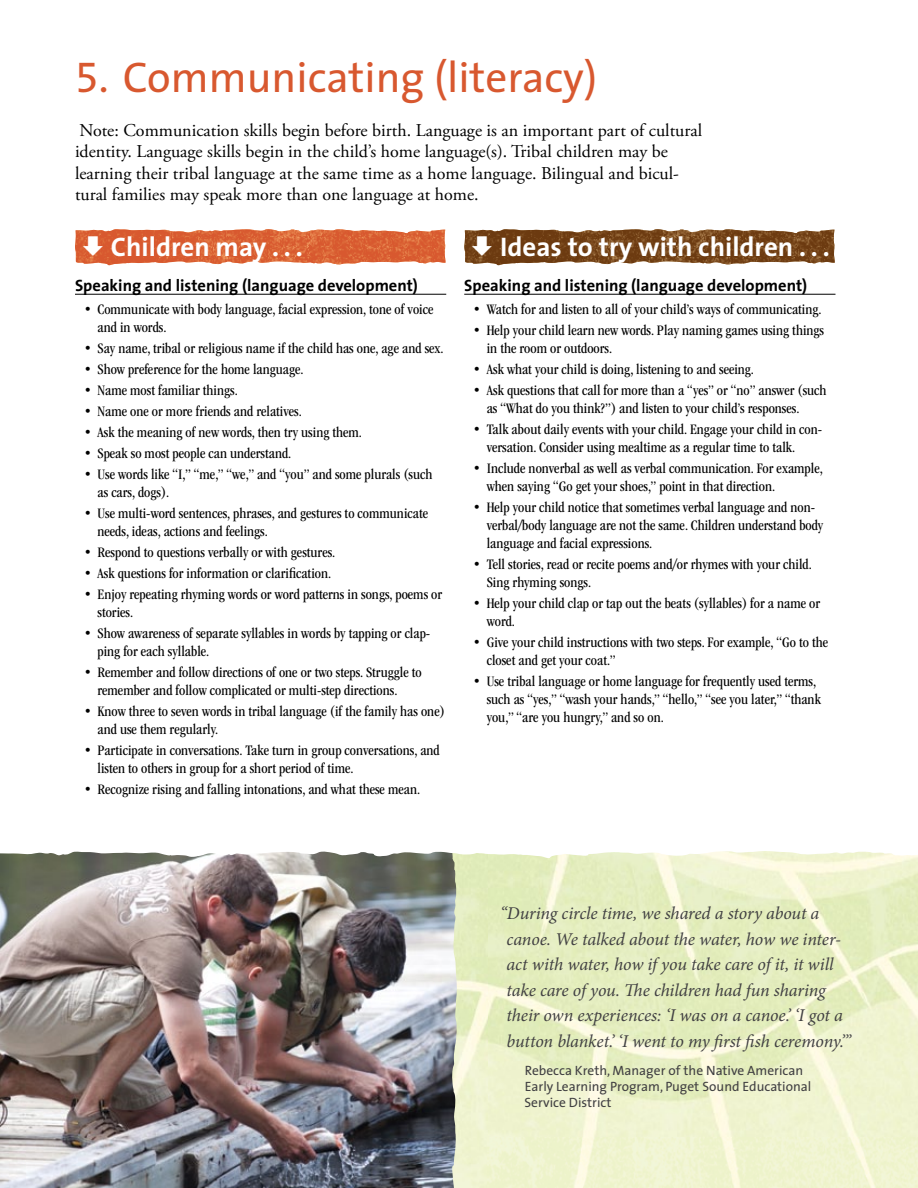
<style>
.page{position:relative;width:918px;height:1188px;background:#fff}
.page>*{position:absolute;margin:0;border:0;box-sizing:border-box;transform-origin:0 0}
.t1{font:43.2px "The Sans";color:#d8582f}
.t2{font:700 27px "The Sans";color:#fff}
.t3{font:18px/21.6px "Adobe Garamond Pro";color:#000}
.t4{font:italic 18px/25.5px "Minion Pro";letter-spacing:-.01em;color:#414042}
.t5{font:700 16.5px "The Sans";color:#000}
.t6{font:condensed 15px/18px "ITC Garamond Std";color:#000}
.t7{font:13.5px/16.2px "The Sans";color:#414042}
.s1{font-family:"The Sans Expert"}
</style>
<div class="page">
<hr style="left:75px;top:294px;width:371px;height:1px;background:#000">
<hr style="left:464px;top:294px;width:372px;height:1px;background:#000">
<img style="left:457px;top:858px;width:461px;height:330px">
<img style="left:0;top:858px;width:457px;height:330px">
<svg style="left:0;top:851px;width:918px;height:7px"></svg>
<svg style="left:75px;top:229px;width:371px;height:36px;background:#de724a"></svg>
<svg style="left:464px;top:229px;width:371px;height:36px;background:#845831"></svg>
<svg style="left:626px;top:983px;width:16px;height:13px"></svg>
<svg style="left:711px;top:1034px;width:12px;height:17px"></svg>
<svg style="left:743px;top:1034px;width:11px;height:17px"></svg>
<h1 class="t1" style="left:75px;top:42px;width:524px"><span class="s1">5.</span> Communicating (literacy)</h1>
<p class="t3" style="left:75px;top:120px;width:629px">Note: Communication skills begin before birth. Language is an important part of cultural identity. Language skills begin in the child’s home language(s). Tribal children may be learning their tribal language at the same time as a home language. Bilingual and bicul&shy;tural families may speak more than one language at home.</p>
<h2 class="t2" style="left:111px;top:224px;width:193px">Children may . . .</h2>
<h2 class="t2" style="left:500px;top:224px;width:331px">Ideas to try with children . . .</h2>
<p class="t5" style="left:75px;top:272px;width:345px">Speaking and listening (language development)</p>
<p class="t6" style="left:98px;top:301px;width:337px;text-indent:-14px">• Communicate with body language, facial expression, tone of voice and in words.</p>
<p class="t6" style="left:84px;top:340px;width:361px">• Say name, tribal or religious name if the child has one, age and sex.</p>
<p class="t6" style="left:84px;top:361px;width:221px">• Show preference for the home language.</p>
<p class="t6" style="left:84px;top:382px;width:155px">• Name most familiar things.</p>
<p class="t6" style="left:84px;top:403px;width:219px">• Name one or more friends and relatives.</p>
<p class="t6" style="left:84px;top:424px;width:280px">• Ask the meaning of new words, then try using them.</p>
<p class="t6" style="left:84px;top:445px;width:209px">• Speak so most people can understand.</p>
<p class="t6" style="left:98px;top:466px;width:337px;text-indent:-14px">• Use words like “I,” “me,” “we,” and “you” and some plurals (such as cars, dogs).</p>
<p class="t6" style="left:98px;top:505px;width:332px;text-indent:-14px">• Use multi-word sentences, phrases, and gestures to communicate needs, ideas, actions and feelings.</p>
<p class="t6" style="left:84px;top:544px;width:253px">• Respond to questions verbally or with gestures.</p>
<p class="t6" style="left:84px;top:565px;width:249px">• Ask questions for information or clarification.</p>
<p class="t6" style="left:98px;top:586px;width:346px;text-indent:-14px">• Enjoy repeating rhyming words or word patterns in songs, poems or stories.</p>
<p class="t6" style="left:98px;top:625px;width:334px;text-indent:-14px">• Show awareness of separate syllables in words by tapping or clap&shy;ping for each syllable.</p>
<p class="t6" style="left:98px;top:664px;width:326px;text-indent:-14px">• Remember and follow directions of one or two steps. Struggle to remember and follow complicated or multi-step directions.</p>
<p class="t6" style="left:98px;top:703px;width:349px;text-indent:-14px">• Know three to seven words in tribal language (if the family has one) and use them regularly.</p>
<p class="t6" style="left:98px;top:742px;width:344px;text-indent:-14px">• Participate in conversations. Take turn in group conversations, and listen to others in group for a short period of time.</p>
<p class="t6" style="left:84px;top:781px;width:338px">• Recognize rising and falling intonations, and what these mean.</p>
<p class="t5" style="left:464px;top:272px;width:345px">Speaking and listening (language development)</p>
<p class="t6" style="left:473px;top:301px;width:350px">• Watch for and listen to all of your child’s ways of communicating.</p>
<p class="t6" style="left:487px;top:322px;width:339px;text-indent:-14px">• Help your child learn new words. Play naming games using things in the room or outdoors.</p>
<p class="t6" style="left:473px;top:361px;width:282px">• Ask what your child is doing, listening to and seeing.</p>
<p class="t6" style="left:487px;top:382px;width:341px;text-indent:-14px">• Ask questions that call for more than a “yes” or “no” answer (such as “What do you think?”) and listen to your child’s responses.</p>
<p class="t6" style="left:487px;top:421px;width:337px;text-indent:-14px">• Talk about daily events with your child. Engage your child in con&shy;versation. Consider using mealtime as a regular time to talk.</p>
<p class="t6" style="left:487px;top:460px;width:338px;text-indent:-14px">• Include nonverbal as well as verbal communication. For example, when saying “Go get your shoes,” point in that direction.</p>
<p class="t6" style="left:487px;top:499px;width:338px;text-indent:-14px">• Help your child notice that sometimes verbal language and non&shy;verbal/body language are not the same. Children understand body language and facial expressions.</p>
<p class="t6" style="left:487px;top:556px;width:327px;text-indent:-14px">• Tell stories, read or recite poems and/or rhymes with your child.<br>Sing rhyming songs.</p>
<p class="t6" style="left:487px;top:595px;width:335px;text-indent:-14px">• Help your child clap or tap out the beats (syllables) for a name or word.</p>
<p class="t6" style="left:487px;top:634px;width:343px;text-indent:-14px">• Give your child instructions with two steps. For example, “Go to the closet and get your coat.”</p>
<p class="t6" style="left:487px;top:673px;width:336px;text-indent:-14px">• Use tribal language or home language for frequently used terms, such as “yes,” “wash your hands,” “hello,” “see you later,” “thank you,” “are you hungry,” and so on.</p>
<p class="t4" style="left:506px;top:900px;width:336px;text-indent:-6px">“During circle time, we shared a story about a canoe. We talked about the water, how we inter&shy;act with water, how if you take care of it, it will take care of you.</p>
<p class="t4" style="left:506px;top:977px;width:346px;text-indent:136px">e children had fun sharing their own experiences: ‘I was on a canoe.’ ‘I got a button blanket.’ ‘I went to my rst sh ceremony.’”</p>
<p class="t7" style="left:525px;top:1062px;width:288px">rebecca Kreth, manager of the native American<br>Early Learning Program, Puget Sound Educational<br>Service District</p>
</div>
